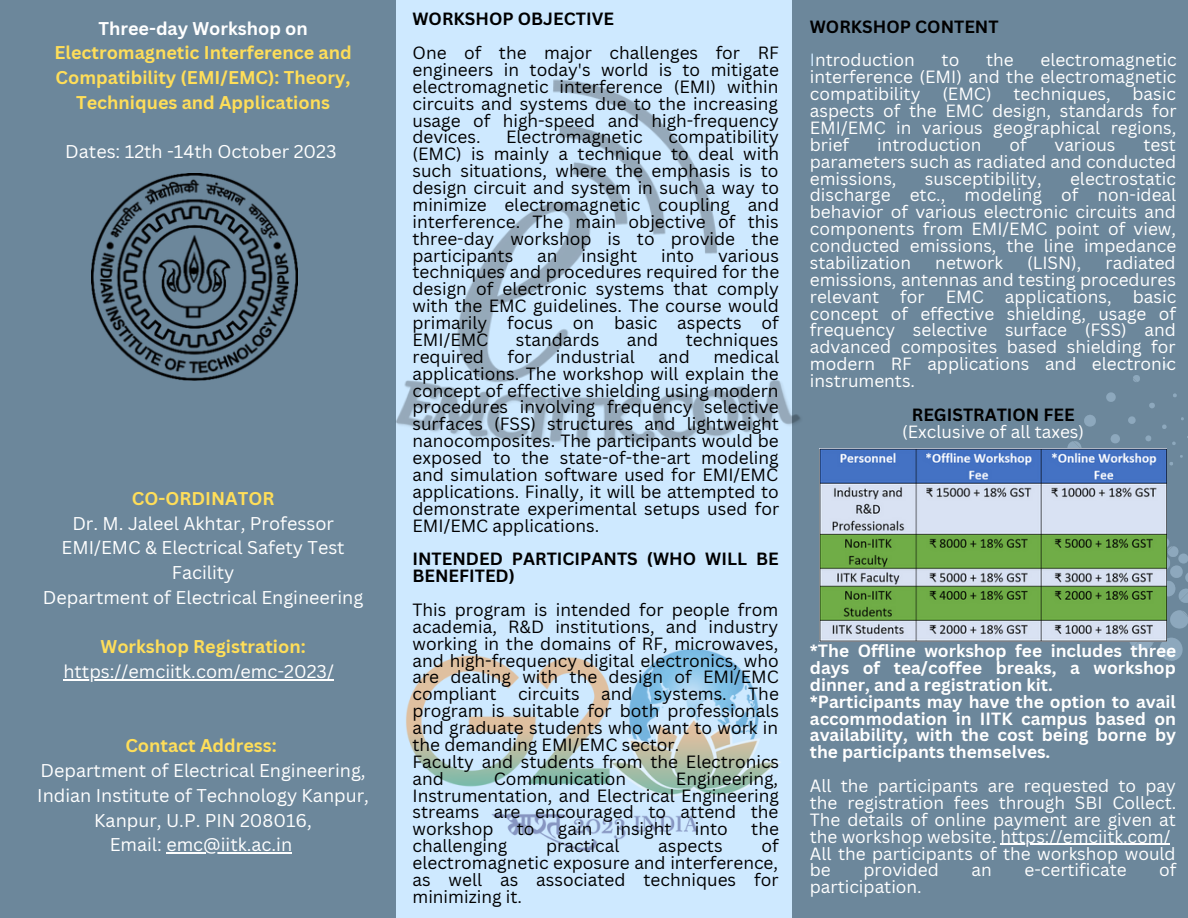
<style>
.page{position:relative;width:1188px;height:918px;background:#6c879b}
.page>*{position:absolute;margin:0;border:0;box-sizing:border-box;transform-origin:0 0}
.t1{font:18px/24.8px "Canva Sans";color:#fff;text-align:center}
.t2{font:700 18px/24.8px "Canva Sans";color:#ffde59;text-align:center}
.t3{font:700 18px "Canva Sans";color:#fff}
.t4{font:17.25px/16.8px "Canva Sans";color:#000;text-align:justify}
.t5{font:17.25px/16.8px "Canva Sans";color:#fff;text-align:justify}
.t6{font:700 17.25px/16.8px "Canva Sans";color:#fff;text-align:justify}
.t7{font:700 17.25px/16.8px "Canva Sans";color:#000}
.s1{color:#cee9ff}
</style>
<div class="page">
<div style="left:396px;top:0;width:396px;height:918px;background:#cee9ff"></div>
<img style="left:1053px;top:363px;width:135px;height:298px">
<img style="left:92px;top:174px;width:87px;height:206px">
<hr style="left:1000px;top:844px;width:170px;height:1px;background:#fff">
<img style="left:179px;top:79px;width:713px;height:602px">
<img style="left:396px;top:641px;width:396px;height:210px">
<img style="left:819px;top:449px;width:348px;height:192px">
<hr style="left:63px;top:679px;width:271px;height:1px;background:#fff">
<hr style="left:166px;top:853px;width:126px;height:1px;background:#fff">
<p class="t3" style="left:98px;top:16px;width:211px">Three-day Workshop on</p>
<p class="t2" style="left:55px;top:40px;width:299px">Electromagnetic Interference and<br>Compatibility (EMI/EMC): Theory,<br>Techniques and Applications</p>
<p class="t1" style="left:65px;top:139px;width:273px">Dates: 12th -14th October 2023</p>
<p class="t2" style="left:132px;top:486px;width:144px">CO-ORDINATOR</p>
<p class="t1" style="left:72px;top:510px;width:263px">Dr. M. Jaleel Akhtar, Professor</p>
<p class="t1" style="left:62px;top:535px;width:285px">EMI/EMC &amp; Electrical Safety Test<br>Facility</p>
<p class="t1" style="left:43px;top:585px;width:322px">Department of Electrical Engineering</p>
<p class="t2" style="left:101px;top:634px;width:207px">Workshop Registration:</p>
<p class="t1" style="left:63px;top:659px;width:272px">https://emciitk.com/emc-2023/</p>
<p class="t2" style="left:125px;top:733px;width:153px">Contact Address:</p>
<p class="t1" style="left:41px;top:758px;width:327px">Department of Electrical Engineering,</p>
<p class="t1" style="left:37px;top:783px;width:333px">Indian Institute of Technology Kanpur,</p>
<p class="t1" style="left:94px;top:807px;width:219px">Kanpur, U.P. PIN 208016,</p>
<p class="t1" style="left:110px;top:832px;width:184px">Email: emc@iitk.ac.in</p>
<p class="t7" style="left:413px;top:10px;width:203px">WORKSHOP OBJECTIVE</p>
<p class="t4" style="left:413px;top:44px;width:368px">One of the major challenges for RF engineers in today's world is to mitigate electromagnetic interference (EMI) within circuits and systems due to the increasing usage of high-speed and high-frequency devices.</p>
<p class="t4" style="left:413px;top:128px;width:368px;text-indent:256px">compatibility (EMC) is mainly a technique to deal with such situations, where the emphasis is to design circuit and system in such a way to minimize electromagnetic coupling and interference. The main objective of this three-day workshop is to provide the participants</p>
<p class="t4" style="left:506px;top:128px;width:138px">Electromagnetic</p>
<p class="t4" style="left:413px;top:246px;width:368px;text-indent:306px">various techniques and procedures required for the design of electronic systems that comply with the EMC guidelines. The course would primarily focus on basic aspects of EMI/EMC</p>
<p class="t4" style="left:537px;top:246px;width:22px">an</p>
<p class="t4" style="left:581px;top:246px;width:57px">insight</p>
<p class="t4" style="left:661px;top:246px;width:35px">into</p>
<p class="t4" style="left:516px;top:331px;width:85px">standards</p>
<p class="t4" style="left:627px;top:331px;width:33px">and</p>
<p class="t4" style="left:686px;top:331px;width:94px">techniques</p>
<p class="t4" style="left:413px;top:348px;width:73px">required</p>
<p class="t4" style="left:508px;top:348px;width:26px">for</p>
<p class="t4" style="left:556px;top:348px;width:81px">industrial</p>
<p class="t4" style="left:658px;top:348px;width:33px">and</p>
<p class="t4" style="left:413px;top:348px;width:368px;text-indent:301px">medical applications. The workshop will explain the concept of effective shielding using modern procedures involving frequency selective surfaces (FSS) structures and lightweight nanocomposites. The participants would be exposed to the state-of-the-art modeling and simulation software used for EMI/EMC applications. Finally, it will be attempted to demonstrate experimental setups used for EMI/EMC applications.</p>
<p class="t7" style="left:413px;top:550px;width:368px">INTENDED PARTICIPANTS (WHO WILL BE<br>BENEFITED)</p>
<p class="t4" style="left:413px;top:601px;width:368px">This program is intended for people from academia, R&amp;D institutions, and industry working in the domains of RF, microwaves, and high-frequency digital electronics, who are dealing with the design of EMI/EMC compliant circuits and systems. The program is suitable for both professionals and graduate students who want to work in the demanding EMI/EMC sector.</p>
<p class="t4" style="left:413px;top:753px;width:368px">Faculty and students from the Electronics and</p>
<p class="t4" style="left:413px;top:770px;width:368px;text-indent:263px">Engineering, Instrumentation, and Electrical Engineering streams are encouraged to attend the workshop</p>
<p class="t4" style="left:494px;top:770px;width:134px">Communication</p>
<p class="t4" style="left:517px;top:820px;width:19px">to</p>
<p class="t4" style="left:558px;top:820px;width:36px">gain</p>
<p class="t4" style="left:616px;top:820px;width:57px">insight</p>
<p class="t4" style="left:695px;top:820px;width:35px">into</p>
<p class="t4" style="left:751px;top:820px;width:29px">the</p>
<p class="t4" style="left:413px;top:837px;width:368px;text-indent:349px">of electromagnetic exposure and interference, as well as associated techniques for minimizing it.</p>
<p class="t4" style="left:413px;top:837px;width:96px">challenging</p>
<p class="t4" style="left:546px;top:837px;width:75px">practical</p>
<p class="t4" style="left:658px;top:837px;width:66px">aspects</p>
<p class="t7" style="left:810px;top:18px;width:190px">WORKSHOP CONTENT</p>
<p class="t5" style="left:810px;top:51px;width:107px"><span class="s1">I</span>ntroduction</p>
<p class="t5" style="left:942px;top:51px;width:19px">to</p>
<p class="t5" style="left:986px;top:51px;width:29px">the</p>
<p class="t5" style="left:810px;top:51px;width:368px;text-indent:231px">electromagnetic interference (EMI) and the electromagnetic compatibility</p>
<p class="t5" style="left:810px;top:85px;width:368px;text-indent:323px">basic aspects of the EMC design, standards for EMI/EMC in various geographical regions, brief</p>
<p class="t5" style="left:942px;top:85px;width:51px">(EMC)</p>
<p class="t5" style="left:1013px;top:85px;width:99px">techniques,</p>
<p class="t5" style="left:877px;top:136px;width:106px">introduction</p>
<p class="t5" style="left:1009px;top:136px;width:19px">of</p>
<p class="t5" style="left:1055px;top:136px;width:63px">various</p>
<p class="t5" style="left:810px;top:136px;width:368px;text-indent:334px">test parameters such as radiated and conducted emissions,</p>
<p class="t5" style="left:810px;top:169px;width:368px;text-indent:260px">electrostatic discharge etc., modeling of non-ideal behavior of various electronic circuits and components from EMI/EMC point of view, conducted emissions, the line impedance stabilization</p>
<p class="t5" style="left:925px;top:169px;width:118px">susceptibility,</p>
<p class="t5" style="left:810px;top:254px;width:368px;text-indent:296px">radiated emissions, antennas and testing procedures relevant for EMC applications, basic concept of effective shielding, usage of frequency selective surface (FSS) and advanced composites based shielding for modern RF applications and electronic instruments.</p>
<p class="t7" style="left:912px;top:406px;width:164px">REGISTRATION FEE</p>
<p class="t5" style="left:902px;top:423px;width:183px">(Exclusive of all taxes)</p>
<p class="t5" style="left:935px;top:254px;width:69px">network</p>
<p class="t5" style="left:1027px;top:254px;width:56px">(LISN),</p>
<p class="t6" style="left:810px;top:642px;width:368px">*The Offline workshop fee includes three days of tea/coffee breaks, a workshop dinner, and a registration kit.</p>
<p class="t6" style="left:810px;top:693px;width:368px">*Participants may have the option to avail accommodation in IITK campus based on availability, with the cost being borne by the participants themselves.</p>
<p class="t5" style="left:810px;top:777px;width:368px">All the participants are requested to pay the registration fees through SBI Collect.<br>The details of online payment are given at the workshop website. https://emciitk.com/</p>
<p class="t5" style="left:810px;top:844px;width:367px">All the participants of the workshop would be</p>
<p class="t5" style="left:863px;top:861px;width:77px">provided</p>
<p class="t5" style="left:972px;top:861px;width:22px">an</p>
<p class="t5" style="left:1025px;top:861px;width:104px">e-certificate</p>
<p class="t5" style="left:1159px;top:861px;width:19px">of</p>
<p class="t5" style="left:810px;top:878px;width:113px">participation.</p>
</div>
